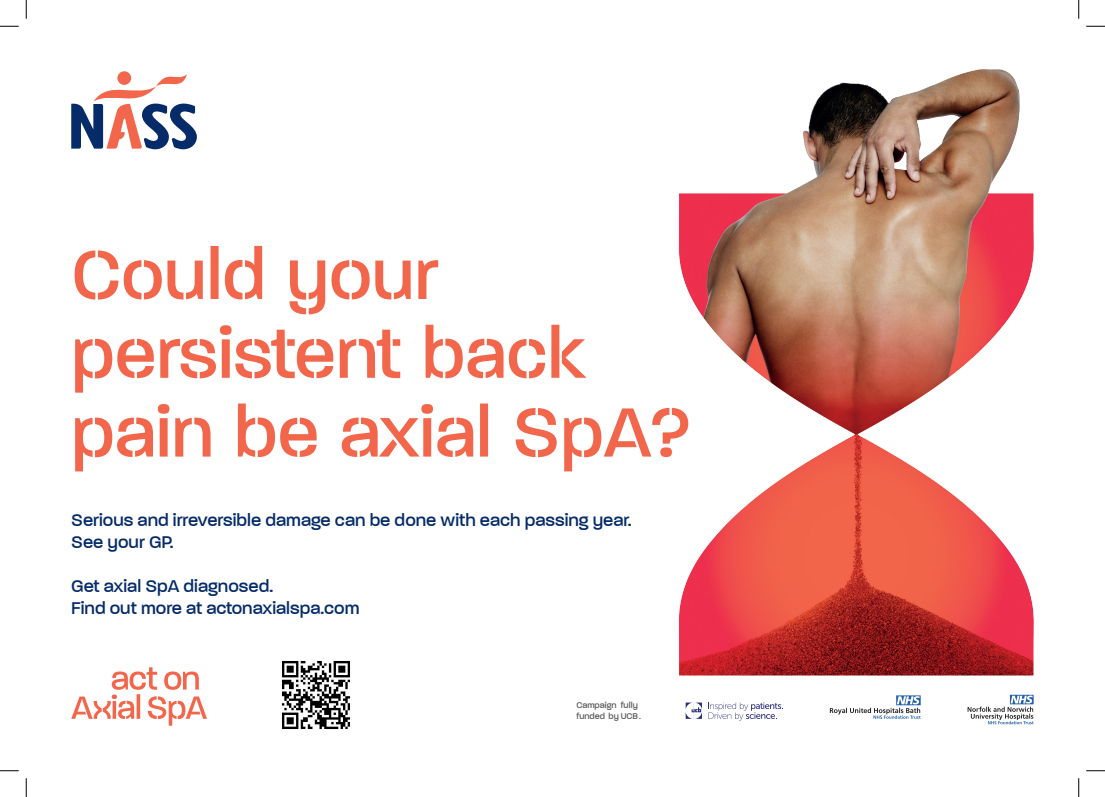
<style>
.page{position:relative;width:1105px;height:797px;background:#fff}
.page>*{position:absolute;margin:0;border:0;box-sizing:border-box;transform-origin:0 0}
.t1{font:500 75px "Paralucent Stencil";color:#f2664b}
.t2{font:500 18.38px/22px "Paralucent";color:#052b68}
.t3{font:500 9px/10.9px "Paralucent";color:#595a5c}
</style>
<div class="page">
<svg style="left:71px;top:71px;width:126px;height:78px"></svg>
<svg style="left:71px;top:667px;width:136px;height:58px"></svg>
<svg style="left:708px;top:702px;width:75px;height:18px"></svg>
<svg style="left:686px;top:702px;width:16px;height:17px"></svg>
<svg style="left:830px;top:695px;width:91px;height:23px"></svg>
<svg style="left:967px;top:694px;width:67px;height:30px"></svg>
<img style="left:678px;top:69px;width:356px;height:607px">
<svg style="left:0;top:25px;width:19px;height:2px"></svg>
<svg style="left:1086px;top:25px;width:19px;height:2px"></svg>
<svg style="left:0;top:770px;width:19px;height:1px"></svg>
<svg style="left:1086px;top:770px;width:19px;height:1px"></svg>
<svg style="left:25px;top:0;width:2px;height:19px"></svg>
<svg style="left:25px;top:778px;width:2px;height:19px"></svg>
<svg style="left:1078px;top:0;width:1px;height:19px"></svg>
<svg style="left:1078px;top:778px;width:1px;height:19px"></svg>
<img style="left:282px;top:661px;width:68px;height:69px">
<p class="t1" style="left:71px;top:224px;width:369px">Could your</p>
<p class="t1" style="left:71px;top:303px;width:517px">persistent back</p>
<p class="t1" style="left:71px;top:381px;width:621px">pain be axial SpA?</p>
<p class="t2" style="left:71px;top:509px;width:562px">Serious and irreversible damage can be done with each passing year.<br>See your GP.</p>
<p class="t2" style="left:71px;top:575px;width:203px">Get axial SpA diagnosed.</p>
<p class="t2" style="left:71px;top:597px;width:290px">Find out more at actonaxialspa.com</p>
<p class="t3" style="left:576px;top:699px;width:66px">Campaign fully funded by UCB .</p>
</div>
